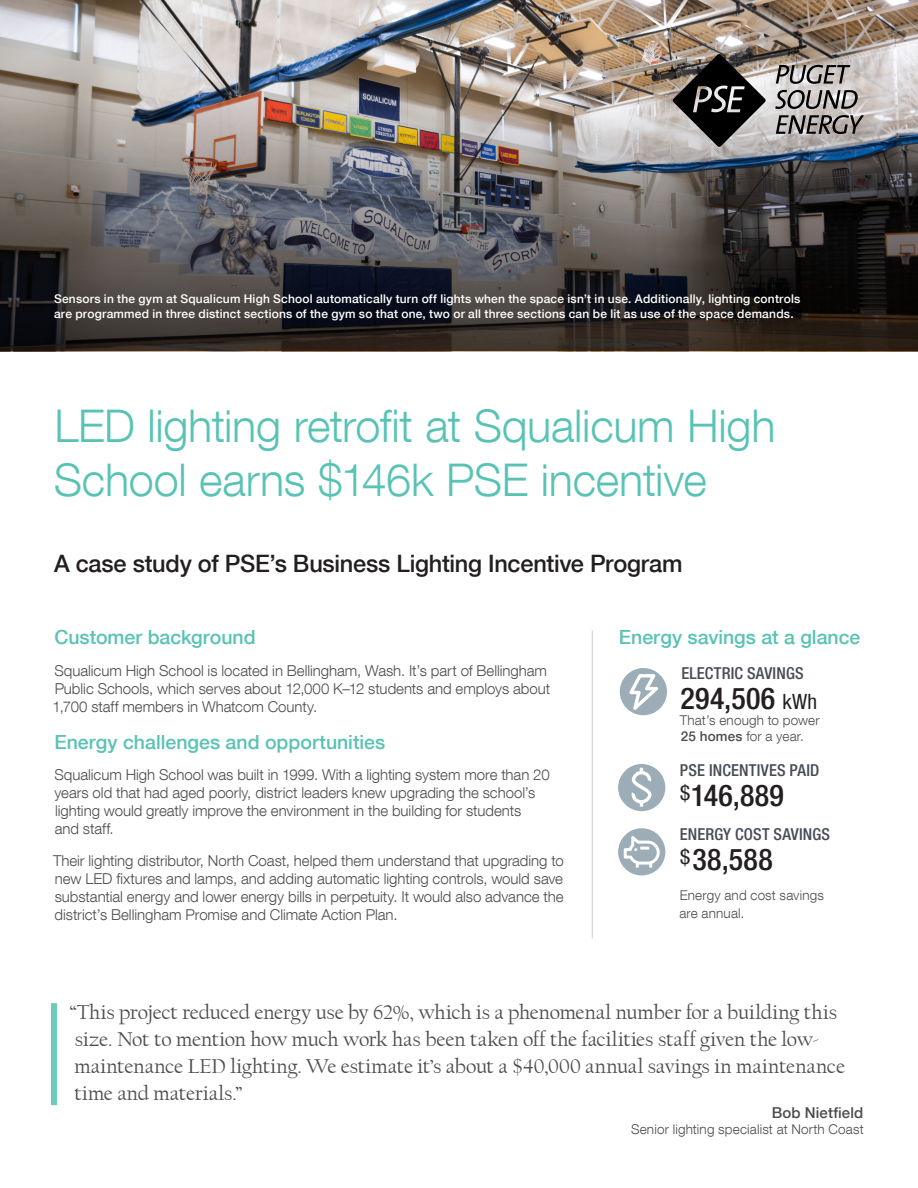
<style>
.page{position:relative;width:918px;height:1188px;background:#fff}
.page>*{position:absolute;margin:0;border:0;box-sizing:border-box;transform-origin:0 0}
.t1{font:300 45px/54px "Helvetica Neue LT Com";letter-spacing:-.005em;color:#58c3b4}
.t2{font:500 condensed 30px "Helvetica Neue LT Com";letter-spacing:.01em;color:#231f20}
.t3{font:500 24px "Helvetica Neue LT Com";letter-spacing:-.01em;color:#231f20}
.t4{font:21px/27px "Californian FB";letter-spacing:-.005em;color:#4b4c4d}
.t5{font:500 19.5px "Helvetica Neue LT Com";color:#58c3b4}
.t6{font:500 condensed 16.5px "Helvetica Neue LT Com";letter-spacing:.01em;color:#474b55}
.t7{font:300 15px/18px "Helvetica Neue LT Com";letter-spacing:-.005em;color:#4b4c4d}
.Name{font:500 15px "Helvetica Neue LT Com";letter-spacing:.01em;color:#4b4c4d}
.Small_Print{font:300 13.5px/16.2px "Helvetica Neue LT Com";letter-spacing:.01em;color:#4b4c4d}
.Small_Print-2{font:500 12px/14.4px "Helvetica Neue LT Com";letter-spacing:.015em;color:#fff}
.s1{font-weight:400;font-size:21px}
.s2{font-weight:500}
</style>
<div class="page">
<div style="left:51px;top:1003px;width:6px;height:102px;background:#6dcbb9"></div>
<hr style="left:592px;top:631px;width:1px;height:307px;background:#d1d2d4">
<img style="left:0;top:0;width:918px;height:100px">
<svg style="left:775px;top:90px;width:83px;height:10px"></svg>
<svg style="left:776px;top:65px;width:74px;height:19px"></svg>
<svg style="left:673px;top:54px;width:93px;height:46px"></svg>
<img style="left:0;top:100px;width:918px;height:251px">
<svg style="left:620px;top:668px;width:47px;height:47px"></svg>
<svg style="left:618px;top:764px;width:47px;height:47px"></svg>
<svg style="left:618px;top:828px;width:47px;height:47px"></svg>
<p class="Small_Print-2" style="left:54px;top:292px;width:748px">Sensors in the gym at Squalicum High School automatically turn off lights when the space isn’t in use. Additionally, lighting controls are programmed in three distinct sections of the gym so that one, two or all three sections can be lit as use of the space demands.</p>
<p class="t1" style="left:54px;top:398px;width:723px">LED lighting retrofit at Squalicum High<br>School earns $146k PSE incentive</p>
<h1 class="t3" style="left:54px;top:549px;width:630px">A case study of PSE’s Business Lighting Incentive Program</h1>
<h2 class="t5" style="left:54px;top:626px;width:203px">Customer background</h2>
<p class="t7" style="left:53px;top:661px;width:499px">Squalicum High School is located in Bellingham, Wash. It’s part of Bellingham<br>Public Schools, which serves about 12,000 K–12 students and employs about<br>1,700 staff members in Whatcom County.</p>
<p class="t5" style="left:54px;top:730px;width:332px">Energy challenges and opportunities</p>
<p class="t7" style="left:54px;top:766px;width:497px">Squalicum High School was built in 1999. With a lighting system more than 20 years old that had aged poorly, district leaders knew upgrading the school’s lighting would greatly improve the environment in the building for students<br>and staff.</p>
<p class="t7" style="left:53px;top:851px;width:512px;text-align:justify">Their lighting distributor, North Coast, helped them understand that upgrading to new LED fixtures and lamps, and adding automatic lighting controls, would save substantial energy and lower energy bills in perpetuity. It would also advance the district’s Bellingham Promise and Climate Action Plan.</p>
<h2 class="t5" style="left:619px;top:626px;width:243px">Energy savings at a glance</h2>
<h3 class="t6" style="left:681px;top:663px;width:124px">ELECTRIC SAVINGS</h3>
<h3 class="t2" style="left:680px;top:680px;width:138px">294,506 <span class="s1">kWh</span></h3>
<p class="Small_Print" style="left:680px;top:712px;width:141px">That’s enough to power<br><span class="s2">25 homes</span> for a year.</p>
<h3 class="t6" style="left:680px;top:760px;width:141px">PSE INCENTIVES PAID</h3>
<p class="t2" style="left:680px;top:777px;width:105px"><sup>$</sup>146,889</p>
<h3 class="t6" style="left:680px;top:825px;width:152px">ENERGY COST SAVINGS</h3>
<p class="t2" style="left:680px;top:842px;width:94px"><sup>$</sup>38,588</p>
<p class="Small_Print" style="left:679px;top:886px;width:146px;line-height:18px">Energy and cost savings are annual.</p>
<p class="t4" style="left:70px;top:999px;width:777px">“This project reduced energy use by 62%, which is a phenomenal number for a building this size. Not to mention how much work has been taken off the facilities staff given the low&shy;maintenance LED lighting. We estimate it’s about a $40,000 annual savings in maintenance time and materials.”</p>
<p class="Name" style="left:772px;top:1103px;width:93px">Bob Nietfield</p>
<p class="Small_Print" style="left:631px;top:1121px;width:234px">Senior lighting specialist at North Coast</p>
</div>
